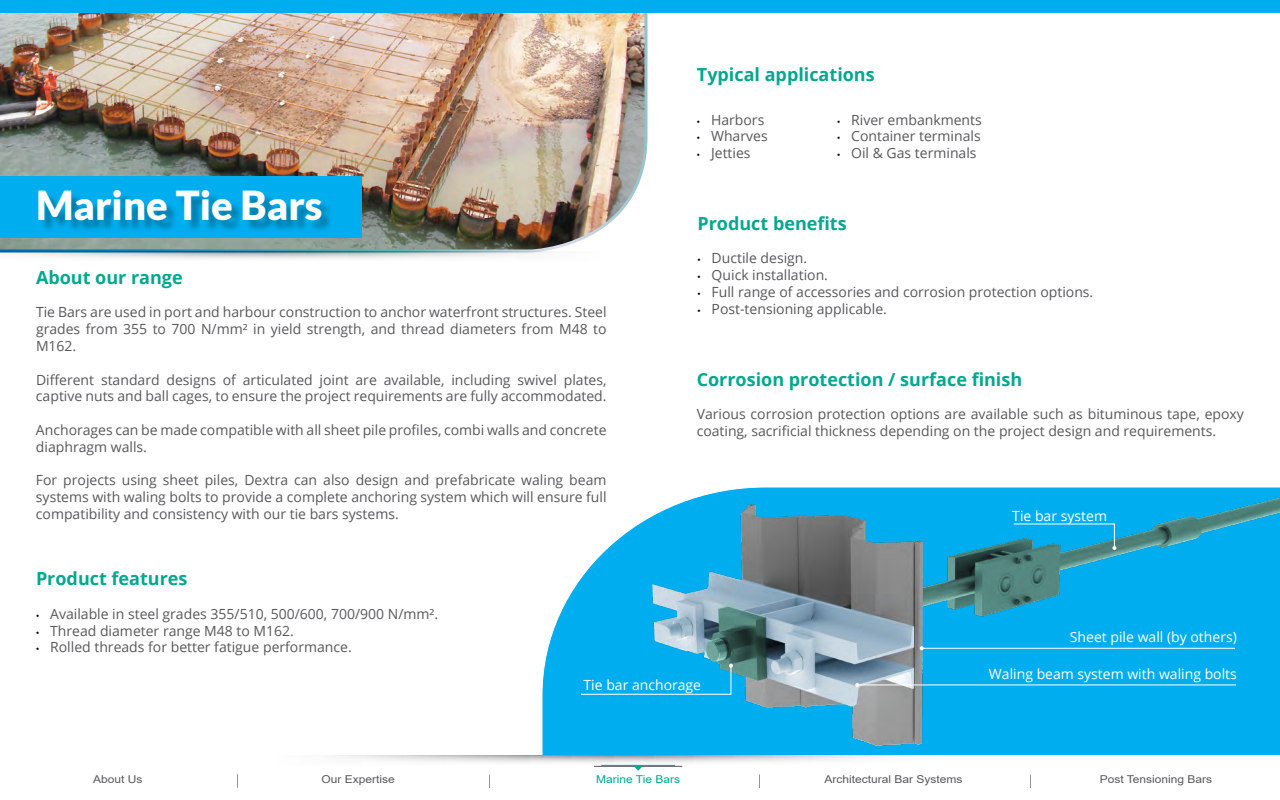
<style>
.page{position:relative;width:1280px;height:800px;background:#fff}
.page>*{position:absolute;margin:0;border:0;box-sizing:border-box;transform-origin:0 0}
.t1{font:900 40px "Lato";color:#fff}
.t2{font:700 18px "Open Sans";color:#00a88e}
.t3{font:14px/16.8px "Open Sans";color:#58595b}
.t4{font:14px "Open Sans";color:#fff}
.t5{font:10.8px "Arial";color:#58595b;scale:1.11 1}
.t6{font:10.8px "Arial";color:#00a88e;scale:1.11 1}
.s1{font-family:"Arial";font-size:9px;color:#000}
</style>
<div class="page">
<svg style="left:542px;top:548px;width:738px;height:207px"></svg>
<img style="left:0;top:12px;width:649px;height:239px">
<img style="left:0;top:251px;width:547px;height:8px">
<div style="left:0;top:0;width:1280px;height:12px;background:#00aeef"></div>
<div style="left:0;top:176px;width:362px;height:62px;background:#00aeef"></div>
<div style="left:40px;top:192px;width:294px;height:41px;background:#000;opacity:.3"></div>
<svg style="left:237px;top:774px;width:1px;height:14px"></svg>
<svg style="left:1030px;top:775px;width:1px;height:13px"></svg>
<svg style="left:489px;top:775px;width:1px;height:13px"></svg>
<svg style="left:759px;top:775px;width:1px;height:13px"></svg>
<hr style="left:601px;top:765px;width:74px;height:1px;background:#00a88e">
<hr style="left:594px;top:766px;width:88px;height:1px;background:#58595b">
<svg style="left:633px;top:766px;width:10px;height:5px"></svg>
<img style="left:607px;top:487px;width:673px;height:259px">
<svg style="left:1013px;top:523px;width:103px;height:27px;background:#1ba7d7"></svg>
<svg style="left:580px;top:664px;width:153px;height:31px;background:#0bb0ee"></svg>
<hr style="left:857px;top:684px;width:379px;height:1px;background:#fff">
<svg style="left:855px;top:683px;width:4px;height:4px"></svg>
<hr style="left:922px;top:648px;width:313px;height:1px;background:#fff">
<svg style="left:920px;top:646px;width:4px;height:4px"></svg>
<h1 class="t1" style="left:36px;top:182px;width:288px">Marine Tie Bars</h1>
<p class="t2" style="left:36px;top:265px;width:148px">About our range</p>
<p class="t3" style="left:36px;top:304px;width:572px;text-align:justify">Tie Bars are used in port and harbour construction to anchor waterfront structures. Steel grades from 355 to 700 N/mm² in yield strength, and thread diameters from M48 to M162.</p>
<p class="t3" style="left:36px;top:371px;width:572px">Different standard designs of articulated joint are available, including swivel plates, captive nuts and ball cages, to ensure the project requirements are fully accommodated.</p>
<p class="t3" style="left:36px;top:421px;width:572px">Anchorages can be made compatible with all sheet pile profiles, combi walls and concrete diaphragm walls.</p>
<p class="t3" style="left:36px;top:472px;width:572px;text-align:justify">For projects using sheet piles, Dextra can also design and prefabricate waling beam systems with waling bolts to provide a complete anchoring system which will ensure full compatibility and consistency with our tie bars systems.</p>
<p class="t2" style="left:36px;top:566px;width:153px">Product features</p>
<p class="t3" style="left:36px;top:605px;width:404px"><span class="s1">•</span> Available in steel grades 355/510, 500/600, 700/900 N/mm².</p>
<p class="t3" style="left:36px;top:622px;width:259px"><span class="s1">•</span> Thread diameter range M48 to M162.</p>
<p class="t3" style="left:36px;top:639px;width:317px"><span class="s1">•</span> Rolled threads for better fatigue performance.</p>
<p class="t2" style="left:697px;top:62px;width:179px">Typical applications</p>
<p class="t3" style="left:697px;top:111px;width:69px"><span class="s1">•</span> Harbors</p>
<p class="t3" style="left:697px;top:127px;width:72px"><span class="s1">•</span> Wharves</p>
<p class="t3" style="left:697px;top:144px;width:55px"><span class="s1">•</span> Jetties</p>
<p class="t3" style="left:837px;top:111px;width:146px"><span class="s1">•</span> River embankments</p>
<p class="t3" style="left:837px;top:128px;width:145px"><span class="s1">•</span> Container terminals</p>
<p class="t3" style="left:837px;top:144px;width:141px"><span class="s1">•</span> Oil &amp; Gas terminals</p>
<p class="t2" style="left:697px;top:211px;width:151px">Product benefits</p>
<p class="t3" style="left:697px;top:250px;width:111px"><span class="s1">•</span> Ductile design.</p>
<p class="t3" style="left:697px;top:266px;width:132px"><span class="s1">•</span> Quick installation.</p>
<p class="t3" style="left:697px;top:283px;width:397px"><span class="s1">•</span> Full range of accessories and corrosion protection options.</p>
<p class="t3" style="left:697px;top:300px;width:191px"><span class="s1">•</span> Post-tensioning applicable.</p>
<p class="t2" style="left:697px;top:367px;width:327px">Corrosion protection / surface finish</p>
<p class="t3" style="left:697px;top:406px;width:549px">Various corrosion protection options are available such as bituminous tape, epoxy coating, sacrificial thickness depending on the project design and requirements.</p>
<p class="t4" style="left:1012px;top:506px;width:96px">Tie bar system</p>
<p class="t4" style="left:1070px;top:627px;width:168px">Sheet pile wall (by others)</p>
<p class="t4" style="left:584px;top:675px;width:119px">Tie bar anchorage</p>
<p class="t4" style="left:989px;top:665px;width:249px">Waling beam system with waling bolts</p>
<p class="t5" style="left:93px;top:772px;width:46px">About Us</p>
<p class="t5" style="left:322px;top:772px;width:68px">Our Expertise</p>
<p class="t6" style="left:596px;top:772px;width:77px">Marine Tie Bars</p>
<p class="t5" style="left:824px;top:772px;width:126px">Architectural Bar Systems</p>
<p class="t5" style="left:1100px;top:772px;width:103px">Post Tensioning Bars</p>
</div>
